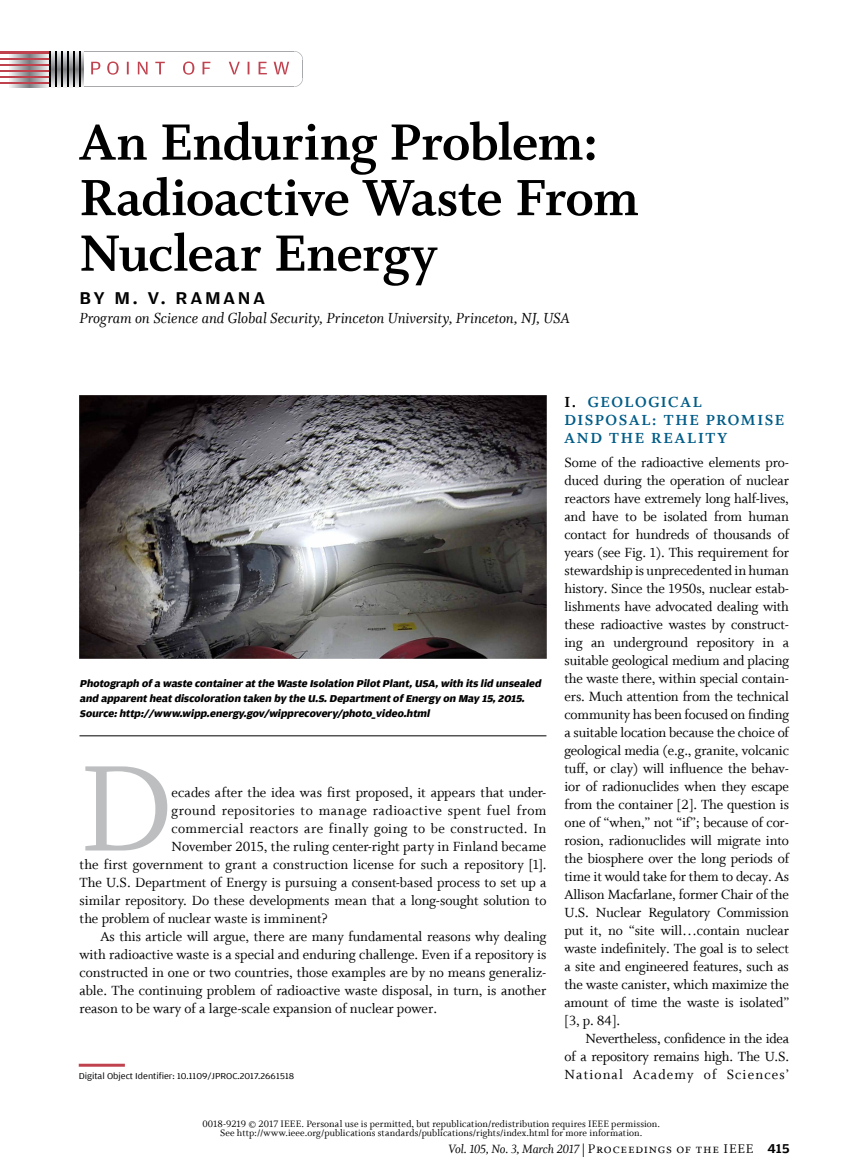
<style>
.page{position:relative;width:864px;height:1174px;background:#fff}
.page>*{position:absolute;margin:0;border:0;box-sizing:border-box;transform-origin:0 0}
.t1{font:136.5px "Whitman Roman LF";color:#bcbec0}
.t2{font:57px/55.5px "Whitman Bold LF";letter-spacing:-.015em;color:#000}
.t3{font:500 18px "Amplitude Wide";letter-spacing:.14em;color:#000}
.t4{font:16.5px "Whitman Italic LF";color:#000}
.t5{font:16.5px/18px "Whitman Bold LF";letter-spacing:.1em;color:#005c87}
.t6{font:15px/18px "Whitman Roman LF";color:#000;text-align:justify}
.t7{font:15px "Whitman Roman LF";letter-spacing:.025em;color:#000}
.t8{font:15px "Whitman Roman LF";letter-spacing:.03em;color:#000}
.t9{font:13.5px "Whitman Italic LF";letter-spacing:-.015em;color:#000}
.t10{font:italic 700 10.5px/15px "Amplitude Wide";color:#000}
.t11{font:10.5px/9px "Whitman Roman LF";letter-spacing:.01em;color:#000;text-align:center}
.t12{font:9px "Amplitude Wide";color:#000}
.s1{color:#000}
.s2{font-family:"Whitman Small Caps LF";font-size:14.25px}
.s3{font-family:"Amplitude Wide";font-weight:500}
</style>
<div class="page">
<hr style="left:78px;top:51px;width:216px;height:1px;background:#a7a9ac">
<hr style="left:78px;top:86px;width:216px;height:1px;background:#a7a9ac">
<svg style="left:91px;top:51px;width:212px;height:36px"></svg>
<svg style="left:0;top:51px;width:10px;height:33px"></svg>
<hr style="left:0;top:78px;width:21px;height:3px;background:#fff">
<hr style="left:0;top:72px;width:21px;height:3px;background:#fff">
<hr style="left:0;top:66px;width:21px;height:3px;background:#fff">
<hr style="left:0;top:60px;width:21px;height:3px;background:#fff">
<hr style="left:0;top:54px;width:21px;height:3px;background:#fff">
<svg style="left:10px;top:51px;width:74px;height:37px;background:#9c8589"></svg>
<hr style="left:79px;top:1064px;width:46px;height:3px;background:#c1424f">
<img style="left:80px;top:395px;width:466px;height:263px">
<hr style="left:80px;top:735px;width:466px;height:1px;background:#000">
<h2 class="t2" style="left:80px;top:115px;width:561px">An Enduring Problem:<br>Radioactive Waste From<br>Nuclear Energy</h2>
<p class="t3" style="left:80px;top:288px;width:187px">BY M. V. RAMANA</p>
<p class="t4" style="left:80px;top:309px;width:492px">Program on Science and Global Security, Princeton University, Princeton, NJ, USA</p>
<p class="t10" style="left:80px;top:677px;width:465px">Photograph ofa waste container at the Waste Isolation Pilot Plant,USA,with its lid unsealed and apparent heat discoloration taken by the U.S.Department ofEnergy on May 15,2015.<br>Source:http://www.wipp.energy.gov/wipprecovery/photo_video.html</p>
<h1 class="t1" style="left:80px;top:734px;width:94px">D</h1>
<p class="t6" style="left:172px;top:783px;width:376px">ecades after the idea was first proposed, it appears that under-</p>
<p class="t8" style="left:172px;top:802px;width:376px">ground repositories to manage radioactive spent fuel from</p>
<p class="t7" style="left:172px;top:820px;width:376px">commercial reactors are finally going to be constructed. In</p>
<p class="t6" style="left:172px;top:837px;width:376px">November 2015, the ruling center-right party in Finland became</p>
<p class="t6" style="left:80px;top:855px;width:468px">the first government to grant a construction license for such a repository [1].</p>
<p class="t6" style="left:80px;top:873px;width:468px">The U.S. Department of Energy is pursuing a consent-based process to set up a</p>
<p class="t6" style="left:80px;top:891px;width:468px">similar repository. Do these developments mean that a long-sought solution to</p>
<p class="t6" style="left:80px;top:909px;width:250px">the problem of nuclear waste is imminent?</p>
<p class="t6" style="left:101px;top:927px;width:447px">As this article will argue, there are many fundamental reasons why dealing</p>
<p class="t6" style="left:80px;top:945px;width:468px">with radioactive waste is a special and enduring challenge. Even if a repository is</p>
<p class="t6" style="left:80px;top:963px;width:468px">constructed in one or two countries, those examples are by no means generaliz-</p>
<p class="t6" style="left:80px;top:981px;width:468px">able. The continuing problem of radioactive waste disposal, in turn, is another</p>
<p class="t6" style="left:80px;top:999px;width:359px">reason to be wary of a large-scale expansion of nuclear power.</p>
<p class="t12" style="left:79px;top:1071px;width:217px">Digital Object Identifier: 10.1109/JPROC.2017.2661518</p>
<p class="t5" style="left:564px;top:393px;width:221px"><span class="s1">I.</span> GEOLOGICAL<br>DISPOSAL: THE PROMISE<br>AND THE REALITY</p>
<p class="t6" style="left:564px;top:453px;width:226px">Some of the radioactive elements pro&shy;duced during the operation of nuclear reactors have extremely long half-lives, and have to be isolated from human contact for hundreds of thousands of years (see Fig. 1). This requirement for stewardship is unprecedented in human history. Since the 1950s, nuclear estab&shy;lishments have advocated dealing with these radioactive wastes by construct&shy;ing an underground repository in a suitable geological medium and placing the waste there, within special contain&shy;ers. Much attention from the technical community has been focused on finding a suitable location because the choice of geological media (e.g., granite, volcanic tuff, or clay) will influence the behav&shy;ior of radionuclides when they escape from the container [2]. The question is one of “when,” not “if”; because of cor&shy;rosion, radionuclides will migrate into the biosphere over the long periods of time it would take for them to decay. As Allison Macfarlane, former Chair of the U.S. Nuclear Regulatory Commission put it, no “site will…contain nuclear waste indefinitely. The goal is to select a site and engineered features, such as the waste canister, which maximize the amount of time the waste is isolated” [3, p. 84].</p>
<p class="t6" style="left:564px;top:1029px;width:226px;text-indent:21px">Nevertheless, confidence in the idea of a repository remains high. The U.S.<br>National Academy of Sciences’</p>
<p class="t11" style="left:202px;top:1119px;width:459px">0018-9219 © 2017 IEEE. Personal use is permitted, but republication/redistribution requires IEEE permission.<br>See http://www.ieee.org/publications standards/publications/rights/index.html for more information.</p>
<p class="t9" style="left:449px;top:1141px;width:343px">Vol. 105, No. 3, March 2017 | <span class="s2">Proceedings of the IEEE</span> <span class="s3">415</span></p>
</div>
